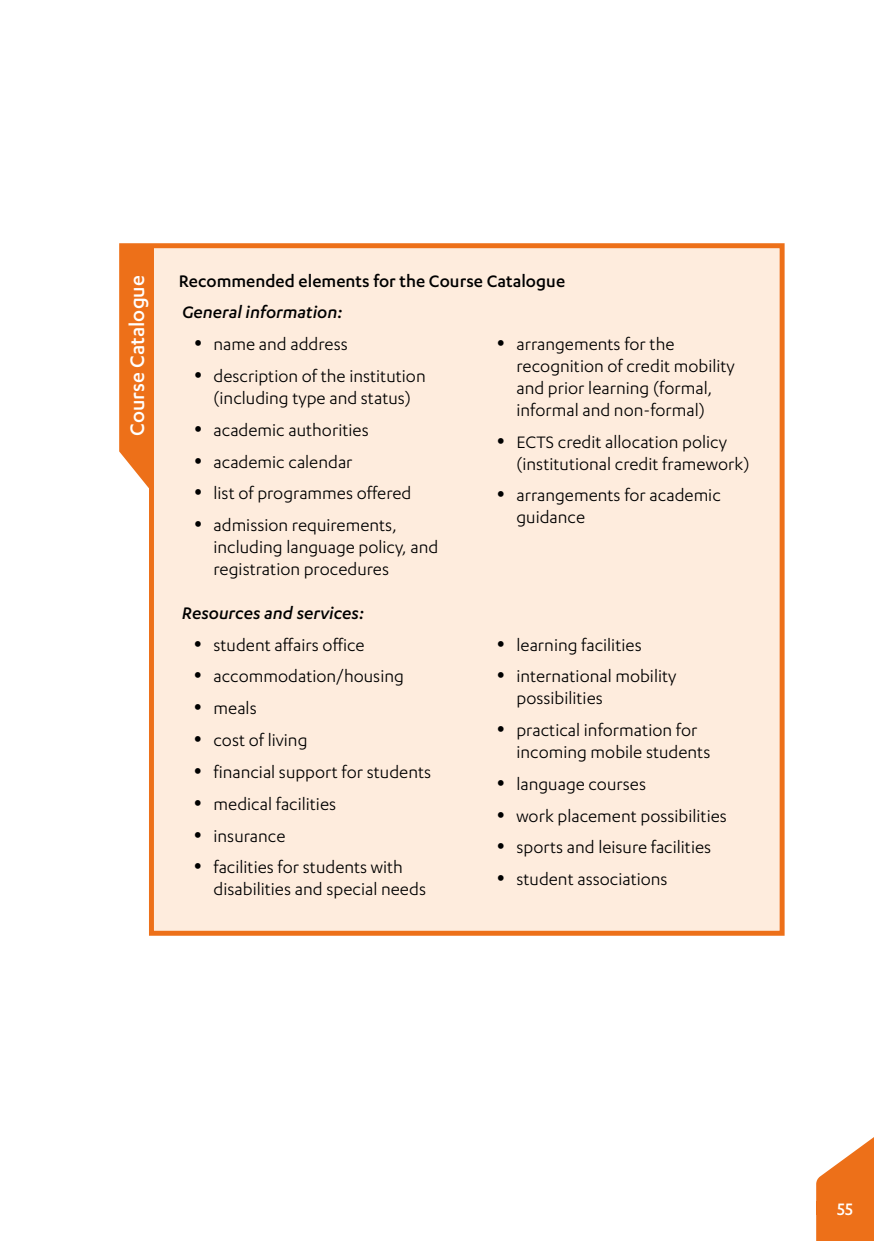
<style>
.page{position:relative;width:874px;height:1241px;background:#fff}
.page>*{position:absolute;margin:0;border:0;box-sizing:border-box;transform-origin:0 0}
.t1{font:500 22.75px "Karbon";color:#fff}
.t2{font:19.25px/31.8px "Karbon";color:#000}
.t3{font:500 19.25px "Karbon";color:#000}
.t4{font:italic 500 19.25px "Karbon";color:#000}
.t5{font:500 19.25px "Karbon";color:#fff}
.s1{font-weight:500;font-style:italic}
</style>
<div class="page">
<div style="left:119px;top:243px;width:666px;height:693px;background:#feecdd"></div>
<div style="left:122px;top:246px;width:32px;height:242px;background:#ed7019"></div>
<svg style="left:816px;top:1138px;width:57px;height:102px"></svg>
<div style="left:815px;top:1201px;width:58px;height:13px;background:#ed7019"></div>
<svg style="left:195px;top:340px;width:6px;height:6px"></svg>
<svg style="left:195px;top:372px;width:6px;height:6px"></svg>
<svg style="left:195px;top:426px;width:6px;height:5px"></svg>
<svg style="left:195px;top:457px;width:6px;height:6px"></svg>
<svg style="left:195px;top:489px;width:6px;height:6px"></svg>
<svg style="left:195px;top:521px;width:6px;height:6px"></svg>
<svg style="left:498px;top:340px;width:5px;height:6px"></svg>
<svg style="left:498px;top:438px;width:5px;height:5px"></svg>
<svg style="left:498px;top:491px;width:5px;height:6px"></svg>
<svg style="left:195px;top:640px;width:6px;height:6px"></svg>
<svg style="left:195px;top:672px;width:6px;height:6px"></svg>
<svg style="left:195px;top:704px;width:6px;height:6px"></svg>
<svg style="left:195px;top:736px;width:6px;height:5px"></svg>
<svg style="left:195px;top:767px;width:6px;height:6px"></svg>
<svg style="left:195px;top:799px;width:6px;height:6px"></svg>
<svg style="left:195px;top:831px;width:6px;height:6px"></svg>
<svg style="left:195px;top:863px;width:6px;height:6px"></svg>
<svg style="left:498px;top:640px;width:5px;height:6px"></svg>
<svg style="left:498px;top:672px;width:5px;height:6px"></svg>
<svg style="left:498px;top:726px;width:5px;height:5px"></svg>
<svg style="left:498px;top:779px;width:5px;height:6px"></svg>
<svg style="left:498px;top:811px;width:5px;height:6px"></svg>
<svg style="left:498px;top:843px;width:5px;height:6px"></svg>
<svg style="left:498px;top:875px;width:5px;height:6px"></svg>
<p class="t1" style="left:125px;top:436px;width:162px;rotate:-90deg">Course Catalogue</p>
<p class="t3" style="left:179px;top:270px;width:388px">Recommended elements for the Course Catalogue</p>
<p class="t4" style="left:182px;top:302px;width:162px">General information:</p>
<p class="t2" style="left:213px;top:328px;width:136px">name and address</p>
<p class="t2" style="left:213px;top:360px;width:214px">description of the institution</p>
<p class="t2" style="left:213px;top:381px;width:199px">(including type and status) academic authorities academic calendar<br>list of programmes offered admission requirements,</p>
<p class="t2" style="left:213px;top:535px;width:226px;line-height:21.9px">including language policy, and registration procedures</p>
<p class="t2" style="left:516px;top:333px;width:220px;line-height:21.9px">arrangements for the recognition of credit mobility and prior learning (formal, informal and non-formal)</p>
<p class="t2" style="left:516px;top:430px;width:234px;line-height:21.9px">ECTS credit allocation policy (institutional credit framework)</p>
<p class="t2" style="left:516px;top:484px;width:206px;line-height:21.9px">arrangements for academic guidance</p>
<p class="t2" style="left:213px;top:596px;width:219px;text-indent:-31px"><span class="s1">Resources and services:<br></span>student affairs office accommodation/housing meals<br>cost of living<br>financial support for students medical facilities<br>insurance<br>facilities for students with</p>
<p class="t2" style="left:213px;top:872px;width:214px">disabilities and special needs</p>
<p class="t2" style="left:516px;top:628px;width:161px">learning facilities international mobility</p>
<p class="t2" style="left:516px;top:682px;width:182px">possibilities<br>practical information for</p>
<p class="t2" style="left:516px;top:735px;width:212px">incoming mobile students language courses<br>work placement possibilities sports and leisure facilities student associations</p>
<p class="t5" style="left:836px;top:1197px;width:17px">55</p>
</div>
